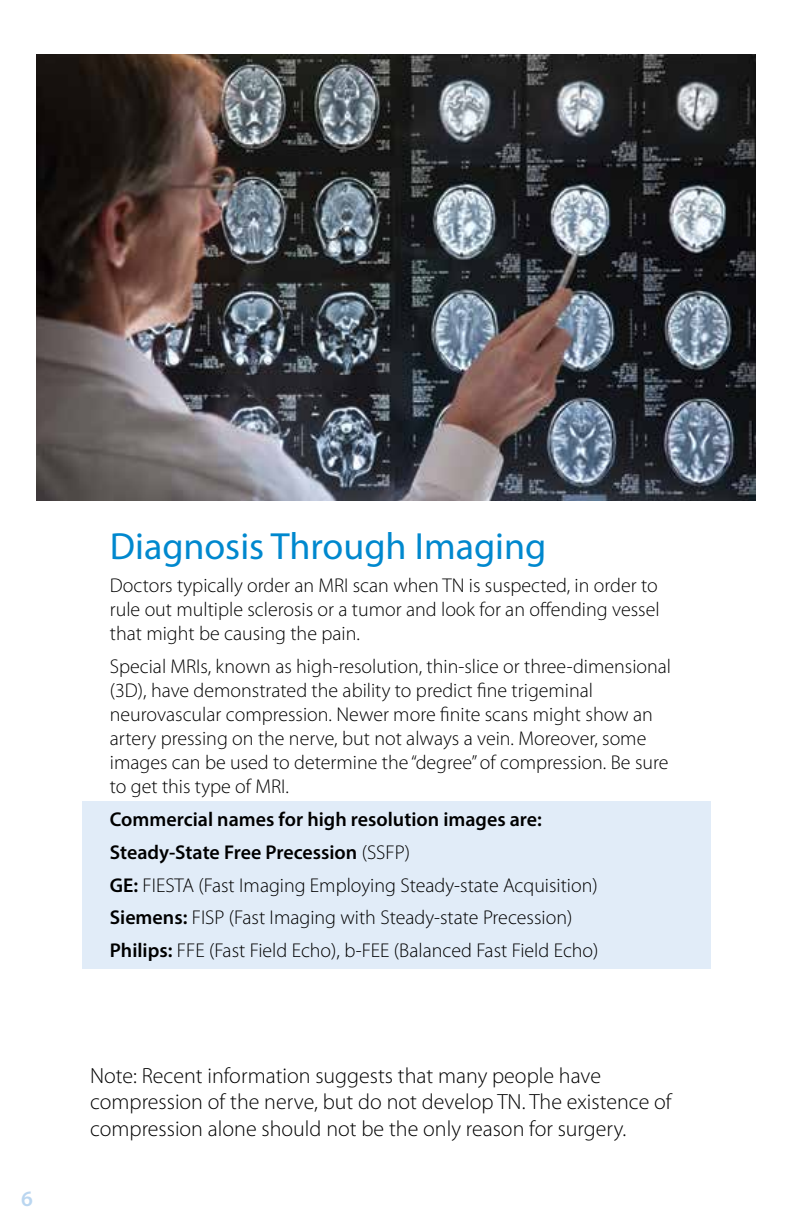
<style>
.page{position:relative;width:792px;height:1224px;background:#fff}
.page>*{position:absolute;margin:0;border:0;box-sizing:border-box;transform-origin:0 0}
.t1{font:38px "Myriad Pro";color:#0088ce}
.t2{font:300 22px/26.4px "Myriad Pro";color:#000}
.t3{font:600 22px "Myriad Pro";color:#bad6f0}
.t4{font:300 20px/24px "Myriad Pro";color:#000}
.s1{font-weight:600}
</style>
<div class="page">
<div style="left:82px;top:802px;width:629px;height:167px;background:#e1ecf8"></div>
<img style="left:36px;top:54px;width:720px;height:446px">
<p class="t3" style="left:21px;top:1185px;width:13px">6</p>
<h1 class="t1" style="left:110px;top:522px;width:438px">Diagnosis Through Imaging</h1>
<p class="t4" style="left:110px;top:573px;width:551px;text-align:justify">Doctors typically order an MRI scan when TN is suspected, in order to rule out multiple sclerosis or a tumor and look for an offending vessel that might be causing the pain.</p>
<p class="t4" style="left:110px;top:654px;width:563px">Special MRIs, known as high-resolution, thin-slice or three-dimensional (3D), have demonstrated the ability to predict fine trigeminal neurovascular compression. Newer more finite scans might show an artery pressing on the nerve, but not always a vein. Moreover, some images can be used to determine the “degree” of compression. Be sure to get this type of MRI.</p>
<p class="t4" style="left:110px;top:802px;width:490px;line-height:33px"><span class="s1">Commercial names for high resolution images are:<br>Steady-State Free Precession</span> (SSFP)<br><span class="s1">GE:</span> FIESTA (Fast Imaging Employing Steady-state Acquisition)<br><span class="s1">Siemens:</span> FISP (Fast Imaging with Steady-state Precession)<br><span class="s1">Philips:</span> FFE (Fast Field Echo), b-FEE (Balanced Fast Field Echo)</p>
<p class="t2" style="left:90px;top:1062px;width:583px">Note: Recent information suggests that many people have compression of the nerve, but do not develop TN. The existence of compression alone should not be the only reason for surgery.</p>
</div>
